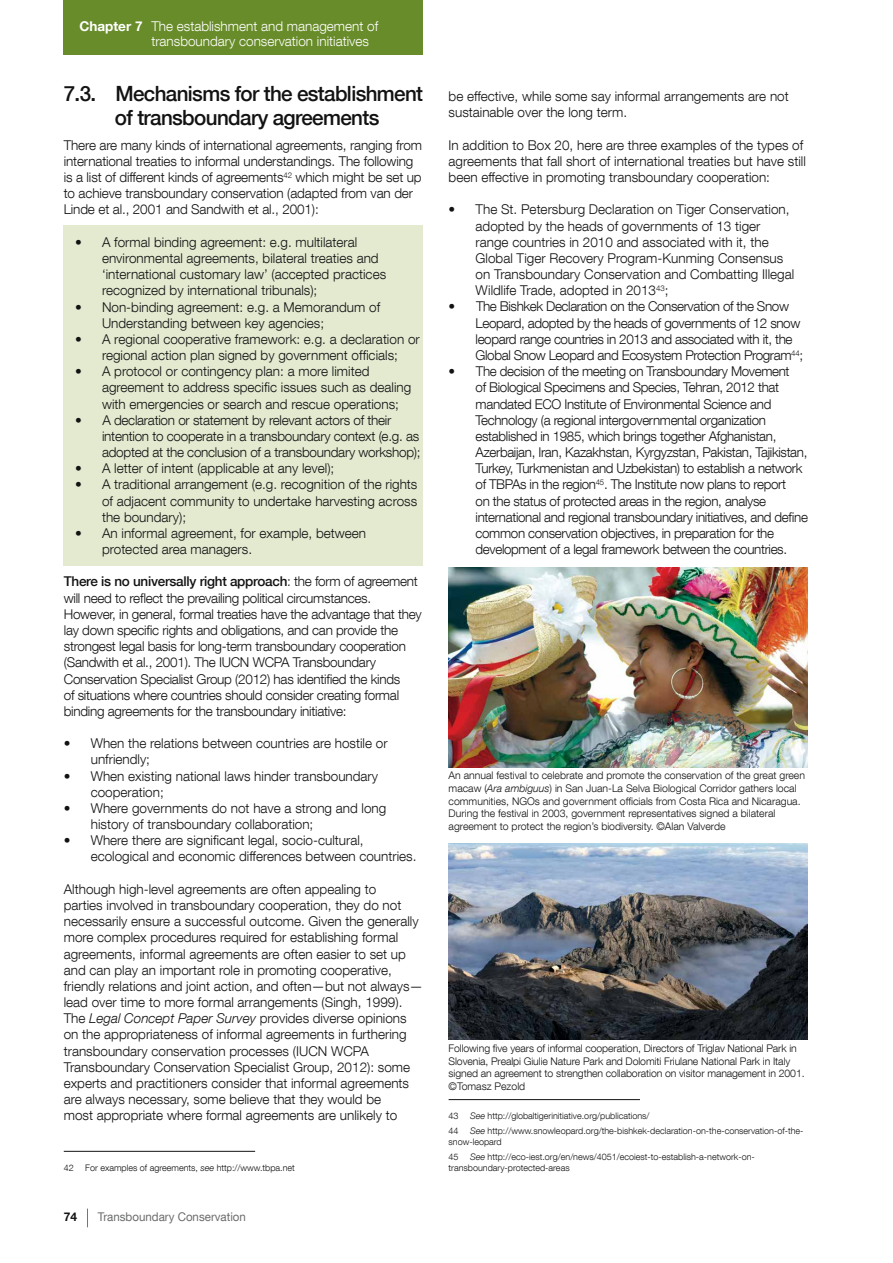
<style>
.page{position:relative;width:893px;height:1263px;background:#fff}
.page>*{position:absolute;margin:0;border:0;box-sizing:border-box;transform-origin:0 0}
.t1{font:500 21px/24px "Helvetica Neue LT Com";letter-spacing:-.03em;color:#121212;text-align:center}
.t2{font:300 13.5px/16.2px "Helvetica Neue LT Com";color:#121212}
.t3{font:300 13.5px/16.2px "Helvetica Neue LT Com";letter-spacing:-.02em;color:#121212}
.t4{font:300 13.5px/16.2px "Helvetica Neue LT Com";letter-spacing:-.025em;color:#121212}
.t5{font:300 13.5px/16.2px "Helvetica Neue LT Com";letter-spacing:-.03em;color:#121212}
.t6{font:300 13.5px/15px "Helvetica Neue LT Com";color:#fff}
.t7{font:700 13.5px "Helvetica Neue LT Com";color:#fff}
.t8{font:12px "Helvetica Neue LT Com";color:#6b6d6c;scale:.96 1}
.t9{font:700 12px "Helvetica Neue LT Com";color:#121212}
.t10{font:300 10.5px/12.6px "Helvetica Neue LT Com";color:#121212}
.t11{font:300 9px/10.8px "Helvetica Neue LT Com";color:#121212}
.s1{font-weight:500}
.s2{font-style:italic}
</style>
<div class="page">
<svg style="left:87px;top:1208px;width:1px;height:19px"></svg>
<div style="left:64px;top:0;width:359px;height:55px;background:#688c29"></div>
<div style="left:64px;top:225px;width:359px;height:341px;background:#e3ead0"></div>
<hr style="left:64px;top:1151px;width:191px;height:1px;background:#121212">
<hr style="left:449px;top:1099px;width:191px;height:1px;background:#121212">
<img style="left:449px;top:568px;width:359px;height:199px">
<img style="left:449px;top:843px;width:359px;height:196px">
<p class="t7" style="left:80px;top:18px;width:65px">Chapter 7</p>
<p class="t6" style="left:151px;top:18px;width:228px">The establishment and management of transboundary conservation initiatives</p>
<h1 class="t1" style="left:64px;top:82px;width:361px">7.3. Mechanisms for the establishment of transboundary agreements</h1>
<p class="t2" style="left:64px;top:137px;width:360px">There are many kinds of international agreements, ranging from international treaties to informal understandings. The following is a list of different kinds of agreements<sup>42</sup> which might be set up to achieve transboundary conservation (adapted from van der Linde et al., 2001 and Sandwith et al., 2001):</p>
<p class="t2" style="left:102px;top:234px;width:286px;text-indent:-27px">• A formal binding agreement: e.g. multilateral environmental agreements, bilateral treaties and ‘international customary law’ (accepted practices recognized by international tribunals);</p>
<p class="t2" style="left:102px;top:298px;width:280px;text-indent:-27px">• Non-binding agreement: e.g. a Memorandum of<br>Understanding between key agencies;</p>
<p class="t2" style="left:75px;top:331px;width:346px;text-align:center">• A regional cooperative framework: e.g. a declaration or regional action plan signed by government officials;</p>
<p class="t2" style="left:102px;top:363px;width:311px;text-indent:-27px">• A protocol or contingency plan: a more limited agreement to address specific issues such as dealing with emergencies or search and rescue operations;</p>
<p class="t3" style="left:102px;top:412px;width:320px;text-indent:-27px">• A declaration or statement by relevant actors of their intention to cooperate in a transboundary context (e.g. as adopted at the conclusion of a transboundary workshop);</p>
<p class="t2" style="left:75px;top:460px;width:261px">• A letter of intent (applicable at any level);</p>
<p class="t2" style="left:102px;top:476px;width:317px;text-align:justify;text-indent:-27px">• A traditional arrangement (e.g. recognition of the rights of adjacent community to undertake harvesting across the boundary);</p>
<p class="t2" style="left:102px;top:525px;width:266px;text-indent:-27px">• An informal agreement, for example, between protected area managers.</p>
<p class="t3" style="left:64px;top:573px;width:359px"><span class="s1">There is no universally right approach</span>: the form of agreement will need to reflect the prevailing political circumstances.<br>However, in general, formal treaties have the advantage that they lay down specific rights and obligations, and can provide the strongest legal basis for long-term transboundary cooperation (Sandwith et al., 2001). The IUCN WCPA Transboundary Conservation Specialist Group (2012) has identified the kinds<br>of situations where countries should consider creating formal binding agreements for the transboundary initiative:</p>
<p class="t2" style="left:91px;top:735px;width:298px;text-indent:-27px">• When the relations between countries are hostile or unfriendly;</p>
<p class="t2" style="left:91px;top:767px;width:289px;text-indent:-27px">• When existing national laws hinder transboundary cooperation;</p>
<p class="t2" style="left:91px;top:800px;width:297px;text-indent:-27px">• Where governments do not have a strong and long history of transboundary collaboration;</p>
<p class="t2" style="left:91px;top:832px;width:327px;text-indent:-27px">• Where there are significant legal, socio-cultural, ecological and economic differences between countries.</p>
<p class="t2" style="left:64px;top:881px;width:361px">Although high-level agreements are often appealing to<br>parties involved in transboundary cooperation, they do not necessarily ensure a successful outcome. Given the generally more complex procedures required for establishing formal agreements, informal agreements are often easier to set up and can play an important role in promoting cooperative, friendly relations and joint action, and often—but not always— lead over time to more formal arrangements (Singh, 1999).<br>The <span class="s2">Legal Concept Paper Survey</span> provides diverse opinions on the appropriateness of informal agreements in furthering transboundary conservation processes (IUCN WCPA Transboundary Conservation Specialist Group, 2012): some experts and practitioners consider that informal agreements are always necessary, some believe that they would be<br>most appropriate where formal agreements are unlikely to</p>
<p class="t11" style="left:64px;top:1162px;width:12px">42</p>
<p class="t11" style="left:85px;top:1162px;width:211px">For examples of agreements, <span class="s2">see</span> http://www.tbpa.net</p>
<p class="t9" style="left:64px;top:1209px;width:15px">74</p>
<p class="t8" style="left:98px;top:1209px;width:156px">Transboundary Conservation</p>
<p class="t2" style="left:449px;top:88px;width:342px">be effective, while some say informal arrangements are not sustainable over the long term.</p>
<p class="t2" style="left:449px;top:137px;width:359px">In addition to Box 20, here are three examples of the types of agreements that fall short of international treaties but have still been effective in promoting transboundary cooperation:</p>
<p class="t2" style="left:476px;top:201px;width:320px;text-indent:-27px">• The St. Petersburg Declaration on Tiger Conservation, adopted by the heads of governments of 13 tiger range countries in 2010 and associated with it, the Global Tiger Recovery Program-Kunming Consensus on Transboundary Conservation and Combatting Illegal Wildlife Trade, adopted in 2013<sup>43</sup>;</p>
<p class="t5" style="left:476px;top:298px;width:329px;text-indent:-27px">• The Bishkek Declaration on the Conservation of the Snow Leopard, adopted by the heads of governments of 12 snow leopard range countries in 2013 and associated with it, the Global Snow Leopard and Ecosystem Protection Program<sup>44</sup>;</p>
<p class="t4" style="left:476px;top:363px;width:334px;text-indent:-27px">• The decision of the meeting on Transboundary Movement<br>of Biological Specimens and Species, Tehran, 2012 that mandated ECO Institute of Environmental Science and Technology (a regional intergovernmental organization established in 1985, which brings together Afghanistan, Azerbaijan, Iran, Kazakhstan, Kyrgyzstan, Pakistan, Tajikistan, Turkey, Turkmenistan and Uzbekistan) to establish a network of TBPAs in the region<sup>45</sup>. The Institute now plans to report<br>on the status of protected areas in the region, analyse international and regional transboundary initiatives, and define common conservation objectives, in preparation for the development of a legal framework between the countries.</p>
<p class="t10" style="left:449px;top:769px;width:358px">An annual festival to celebrate and promote the conservation of the great green macaw (<span class="s2">Ara ambiguus</span>) in San Juan-La Selva Biological Corridor gathers local communities, NGOs and government officials from Costa Rica and Nicaragua.<br>During the festival in 2003, government representatives signed a bilateral agreement to protect the region’s biodiversity. ©Alan Valverde</p>
<p class="t10" style="left:449px;top:1042px;width:358px">Following five years of informal cooperation, Directors of Triglav National Park in Slovenia, Prealpi Giulie Nature Park and Dolomiti Friulane National Park in Italy signed an agreement to strengthen collaboration on visitor management in 2001. ©Tomasz Pezold</p>
<p class="t11" style="left:449px;top:1110px;width:12px">43</p>
<p class="t11" style="left:470px;top:1110px;width:181px"><span class="s2">See</span> http://globaltigerinitiative.org/publications/</p>
<p class="t11" style="left:449px;top:1125px;width:12px">44</p>
<p class="t11" style="left:449px;top:1125px;width:356px;text-indent:22px"><span class="s2">See</span> http://www.snowleopard.org/the-bishkek-declaration-on-the-conservation-of-the&shy;snow-leopard</p>
<p class="t11" style="left:449px;top:1151px;width:12px">45</p>
<p class="t11" style="left:449px;top:1151px;width:308px;text-indent:22px"><span class="s2">See</span> http://eco-iest.org/en/news/4051/ecoiest-to-establish-a-network-on&shy;transboundary-protected-areas</p>
</div>
